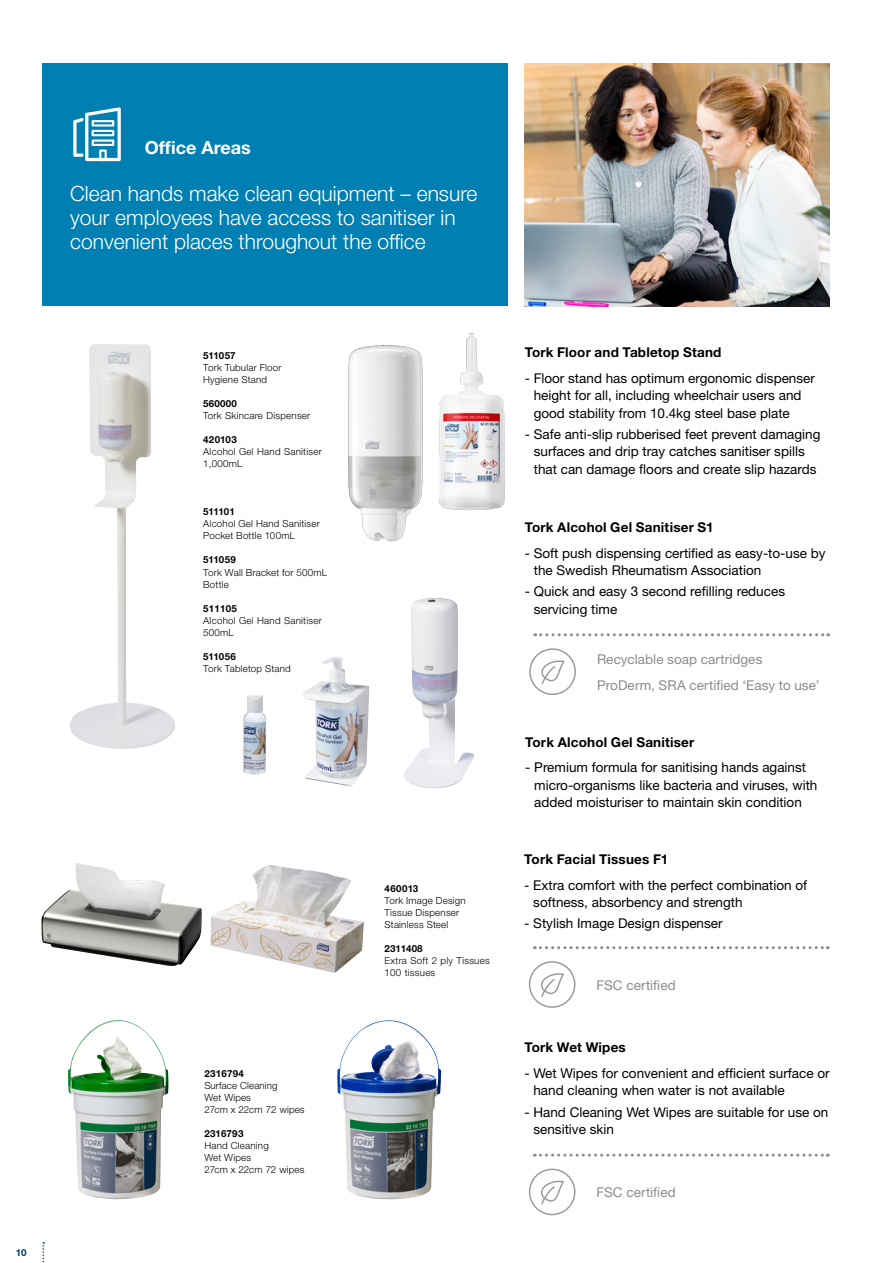
<style>
.page{position:relative;width:893px;height:1263px;background:#fff}
.page>*{position:absolute;margin:0;border:0;box-sizing:border-box;transform-origin:0 0}
.t1{font:300 21px/24px "Helvetica Neue";color:#fff}
.t2{font:700 18px "Helvetica Neue";color:#fff}
.t3{font:13.5px/17.2px "Helvetica Neue";color:#000}
.t4{font:700 13.5px "Helvetica Neue";letter-spacing:.015em;color:#000}
.t5{font:13.5px/25.8px "Helvetica Neue";letter-spacing:.005em;color:#8a8c8e}
.t6{font:300 9.75px/12px "Helvetica Neue";letter-spacing:.025em;color:#000}
.t7{font:700 9.75px "Helvetica Neue";letter-spacing:.02em;color:#000}
.t8{font:700 9.75px "Helvetica Neue";color:#000}
.t9{font:700 9.75px "Helvetica Neue";color:#003974}
</style>
<div class="page">
<svg style="left:43px;top:1242px;width:1px;height:21px"></svg>
<img style="left:440px;top:333px;width:65px;height:177px">
<div style="left:43px;top:64px;width:465px;height:242px;background:#0080b2"></div>
<img style="left:525px;top:64px;width:304px;height:242px">
<svg style="left:73px;top:107px;width:48px;height:54px"></svg>
<img style="left:70px;top:344px;width:105px;height:405px">
<img style="left:404px;top:598px;width:70px;height:191px">
<img style="left:348px;top:345px;width:92px;height:197px">
<svg style="left:534px;top:946px;width:294px;height:3px"></svg>
<svg style="left:534px;top:1153px;width:294px;height:3px"></svg>
<img style="left:256px;top:865px;width:13px;height:7px">
<svg style="left:541px;top:973px;width:23px;height:24px"></svg>
<div style="left:529px;top:961px;width:46px;height:47px;border:2px solid #000;border-radius:50%"></div>
<svg style="left:541px;top:1181px;width:23px;height:23px"></svg>
<div style="left:529px;top:1168px;width:46px;height:47px;border:2px solid #000;border-radius:50%"></div>
<svg style="left:535px;top:633px;width:294px;height:3px"></svg>
<svg style="left:541px;top:660px;width:23px;height:24px"></svg>
<div style="left:529px;top:648px;width:47px;height:47px;border:2px solid #000;border-radius:50%"></div>
<img style="left:303px;top:657px;width:66px;height:129px">
<img style="left:41px;top:863px;width:161px;height:103px">
<img style="left:243px;top:695px;width:23px;height:79px">
<img style="left:68px;top:1020px;width:101px;height:179px">
<img style="left:337px;top:1020px;width:96px;height:179px">
<p class="t9" style="left:16px;top:1246px;width:12px">10</p>
<h2 class="t2" style="left:145px;top:136px;width:108px">Office Areas</h2>
<h1 class="t1" style="left:70px;top:181px;width:409px">Clean hands make clean equipment – ensure your employees have access to sanitiser in convenient places throughout the office</h1>
<p class="t7" style="left:203px;top:350px;width:34px">511057</p>
<p class="t6" style="left:203px;top:362px;width:80px">Tork Tubular Floor<br>Hygiene Stand</p>
<p class="t7" style="left:203px;top:398px;width:35px">560000</p>
<p class="t6" style="left:203px;top:410px;width:109px">Tork Skincare Dispenser</p>
<p class="t7" style="left:203px;top:434px;width:35px">420103</p>
<p class="t6" style="left:203px;top:446px;width:120px">Alcohol Gel Hand Sanitiser<br>1,000mL</p>
<p class="t7" style="left:203px;top:506px;width:33px">511101</p>
<p class="t6" style="left:203px;top:518px;width:118px">Alcohol Gel Hand Sanitiser<br>Pocket Bottle 100mL</p>
<p class="t7" style="left:203px;top:554px;width:34px">511059</p>
<p class="t6" style="left:203px;top:566px;width:125px">Tork Wall Bracket for 500mL<br>Bottle</p>
<p class="t7" style="left:203px;top:602px;width:35px">511105</p>
<p class="t6" style="left:203px;top:614px;width:120px">Alcohol Gel Hand Sanitiser<br>500mL</p>
<p class="t7" style="left:203px;top:650px;width:34px">511056</p>
<p class="t6" style="left:203px;top:662px;width:89px">Tork Tabletop Stand</p>
<p class="t7" style="left:204px;top:1068px;width:41px">2316794</p>
<p class="t6" style="left:204px;top:1080px;width:102px">Surface Cleaning<br>Wet Wipes<br>27cm x 22cm 72 wipes</p>
<p class="t7" style="left:204px;top:1128px;width:41px">2316793</p>
<p class="t6" style="left:204px;top:1140px;width:102px">Hand Cleaning<br>Wet Wipes<br>27cm x 22cm 72 wipes</p>
<p class="t7" style="left:385px;top:882px;width:35px">460013</p>
<p class="t6" style="left:385px;top:894px;width:83px">Tork Image Design<br>Tissue Dispenser<br>Stainless Steel</p>
<p class="t8" style="left:385px;top:942px;width:39px">2311408</p>
<p class="t6" style="left:385px;top:954px;width:107px">Extra Soft 2 ply Tissues<br>100 tissues</p>
<p class="t4" style="left:525px;top:344px;width:198px">Tork Floor and Tabletop Stand</p>
<p class="t3" style="left:534px;top:369px;width:283px;text-indent:-9px">- Floor stand has optimum ergonomic dispenser height for all, including wheelchair users and good stability from 10.4kg steel base plate</p>
<p class="t3" style="left:525px;top:425px;width:297px;text-align:center">- Safe anti-slip rubberised feet prevent damaging surfaces and drip tray catches sanitiser spills that can damage floors and create slip hazards</p>
<p class="t4" style="left:525px;top:519px;width:190px">Tork Alcohol Gel Sanitiser S1</p>
<p class="t3" style="left:534px;top:544px;width:293px;text-indent:-9px">- Soft push dispensing certified as easy-to-use by the Swedish Rheumatism Association</p>
<p class="t3" style="left:534px;top:583px;width:253px;text-indent:-9px">- Quick and easy 3 second refilling reduces servicing time</p>
<p class="t5" style="left:597px;top:646px;width:224px">Recyclable soap cartridges<br>ProDerm, SRA certified ‘Easy to use’</p>
<p class="t4" style="left:525px;top:733px;width:171px">Tork Alcohol Gel Sanitiser</p>
<p class="t3" style="left:534px;top:759px;width:285px;text-indent:-9px">- Premium formula for sanitising hands against micro-organisms like bacteria and viruses, with added moisturiser to maintain skin condition</p>
<p class="t4" style="left:524px;top:851px;width:146px">Tork Facial Tissues F1</p>
<p class="t3" style="left:533px;top:876px;width:275px;text-indent:-9px">- Extra comfort with the perfect combination of softness, absorbency and strength</p>
<p class="t3" style="left:524px;top:915px;width:200px">- Stylish Image Design dispenser</p>
<p class="t5" style="left:597px;top:972px;width:81px">FSC certified</p>
<p class="t4" style="left:524px;top:1039px;width:103px">Tork Wet Wipes</p>
<p class="t3" style="left:533px;top:1064px;width:298px;text-indent:-9px">- Wet Wipes for convenient and efficient surface or hand cleaning when water is not available</p>
<p class="t3" style="left:533px;top:1103px;width:297px;text-indent:-9px">- Hand Cleaning Wet Wipes are suitable for use on sensitive skin</p>
<p class="t5" style="left:597px;top:1179px;width:81px">FSC certified</p>
</div>
